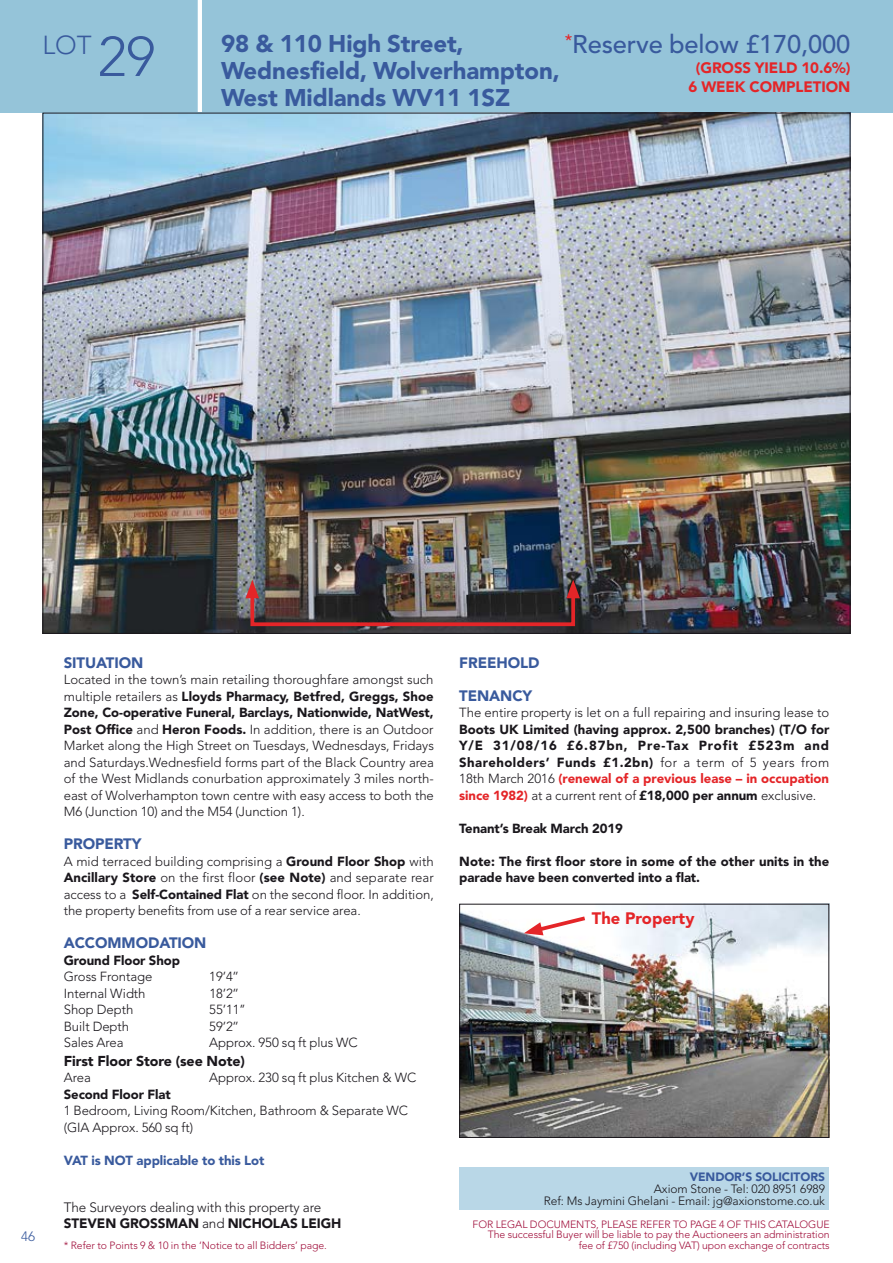
<style>
.page{position:relative;width:893px;height:1263px;background:#fff}
.page>*{position:absolute;margin:0;border:0;box-sizing:border-box;transform-origin:0 0}
.t1{font:300 25.8px "Avenir LT Std";color:#395a9d}
.t2{font:500 25.5px "Avenir LT Std";letter-spacing:-.005em;color:#395a9d}
.t3{font:900 24px/27px "Avenir LT Std";letter-spacing:-.005em;color:#395a9d}
.t4{font:900 16.5px "Avenir LT Std";color:#e42528}
.t5{font:900 15px "Avenir LT Std";letter-spacing:-.005em;color:#395a9d}
.t6{font:900 15px/19.5px "Avenir LT Std";letter-spacing:-.005em;color:#e42528;text-align:center}
.t7{font:900 14.25px "Avenir LT Std";letter-spacing:-.005em;color:#1a171c}
.t8{font:300 13.5px/16.5px "Avenir LT Std";letter-spacing:-.005em;color:#1a171c}
.t9{font:300 13.5px "Avenir LT Std";color:#395a9d}
.t10{font:300 13.2px/16.5px "Avenir LT Std";letter-spacing:-.005em;color:#1a171c;text-align:justify}
.t11{font:900 13.2px/16.5px "Avenir LT Std";color:#1a171c;text-align:justify}
.t12{font:900 13.2px "Avenir LT Std";letter-spacing:-.005em;color:#395a9d}
.t13{font:300 12px/12px "Avenir LT Std";letter-spacing:-.005em;color:#1a171c;text-align:right}
.t14{font:900 12px "Avenir LT Std";letter-spacing:-.005em;color:#395a9d}
.t15{font:300 10.5px/10.5px "Avenir LT Std";letter-spacing:-.005em;color:#a00f3b;text-align:right}
.s1{font-size:55.5px}
.s2{font-weight:900}
.s3{font-weight:300}
.s4{color:#e42528}
</style>
<div class="page">
<div style="left:0;top:0;width:893px;height:113px;background:#95c4d9"></div>
<hr style="left:198px;top:0;width:4px;height:113px;background:#fff">
<img style="left:45px;top:115px;width:803px;height:517px">
<div style="left:459px;top:1167px;width:370px;height:43px;background:#b9d7e7"></div>
<div style="left:250px;top:589px;width:325px;height:37px;border:4px solid #e42528"></div>
<svg style="left:246px;top:580px;width:13px;height:18px"></svg>
<svg style="left:566px;top:580px;width:14px;height:18px"></svg>
<img style="left:461px;top:906px;width:366px;height:230px">
<div style="left:459px;top:904px;width:370px;height:234px;border:1px solid #1a171c"></div>
<svg style="left:524px;top:914px;width:65px;height:21px"></svg>
<h1 class="t1" style="left:43px;top:30px;width:114px">LOT <span class="s1">29</span></h1>
<h3 class="t3" style="left:221px;top:30px;width:340px">98 &amp; 110 High Street,<br>Wednesfield, Wolverhampton,<br>West Midlands WV11 1SZ</h3>
<h2 class="t2" style="left:565px;top:30px;width:287px"><sup>*</sup>Reserve below £170,000</h2>
<p class="t6" style="left:689px;top:58px;width:163px">(GROSS YIELD 10.6%)<br>6 WEEK COMPLETION</p>
<p class="t9" style="left:21px;top:1229px;width:15px">46</p>
<p class="t5" style="left:64px;top:653px;width:81px">SITUATION</p>
<p class="t10" style="left:64px;top:671px;width:372px">Located in the town’s main retailing thoroughfare amongst such multiple retailers as <span class="s2">Lloyds Pharmacy, Betfred, Greggs, Shoe Zone, Co-operative Funeral, Barclays, Nationwide, NatWest, Post Office</span> and <span class="s2">Heron Foods.</span> In addition, there is an Outdoor Market along the High Street on Tuesdays, Wednesdays, Fridays and Saturdays.Wednesfield forms part of the Black Country area of the West Midlands conurbation approximately 3 miles north&shy;east of Wolverhampton town centre with easy access to both the M6 (Junction 10) and the M54 (Junction 1).</p>
<p class="t5" style="left:64px;top:835px;width:79px">PROPERTY</p>
<p class="t10" style="left:64px;top:853px;width:372px">A mid terraced building comprising a <span class="s2">Ground Floor Shop</span> with <span class="s2">Ancillary Store</span> on the first floor <span class="s2">(see Note)</span> and separate rear access to a <span class="s2">Self-Contained Flat</span> on the second floor. In addition, the property benefits from use of a rear service area.</p>
<p class="t5" style="left:64px;top:934px;width:144px">ACCOMMODATION</p>
<p class="t11" style="left:64px;top:952px;width:118px">Ground Floor Shop</p>
<p class="t10" style="left:64px;top:968px;width:90px">Gross Frontage</p>
<p class="t10" style="left:209px;top:968px;width:31px">19’4’’</p>
<p class="t10" style="left:64px;top:985px;width:83px">Internal Width</p>
<p class="t10" style="left:209px;top:985px;width:31px">18’2’’</p>
<p class="t10" style="left:64px;top:1001px;width:71px">Shop Depth</p>
<p class="t10" style="left:209px;top:1001px;width:37px">55’11’’</p>
<p class="t10" style="left:64px;top:1018px;width:67px">Built Depth</p>
<p class="t10" style="left:209px;top:1018px;width:31px">59’2’’</p>
<p class="t10" style="left:64px;top:1034px;width:61px">Sales Area</p>
<p class="t10" style="left:209px;top:1034px;width:150px">Approx. 950 sq ft plus WC</p>
<p class="t7" style="left:64px;top:1052px;width:183px">First Floor Store (see Note)</p>
<p class="t10" style="left:64px;top:1069px;width:29px">Area</p>
<p class="t10" style="left:209px;top:1069px;width:208px">Approx. 230 sq ft plus Kitchen &amp; WC</p>
<p class="t11" style="left:64px;top:1086px;width:109px">Second Floor Flat</p>
<p class="t10" style="left:64px;top:1102px;width:346px">1 Bedroom, Living Room/Kitchen, Bathroom &amp; Separate WC (GIA Approx. 560 sq ft)</p>
<p class="t12" style="left:64px;top:1152px;width:202px">VAT is NOT applicable to this Lot</p>
<p class="t8" style="left:64px;top:1199px;width:279px">The Surveyors dealing with this property are<br><span class="s2">STEVEN GROSSMAN</span> and <span class="s2">NICHOLAS LEIGH</span></p>
<p class="t15" style="left:64px;top:1240px;width:265px">* Refer to Points 9 &amp; 10 in the ‘Notice to all Bidders’ page.</p>
<p class="t5" style="left:459px;top:653px;width:82px">FREEHOLD</p>
<p class="t5" style="left:459px;top:686px;width:75px">TENANCY</p>
<p class="t10" style="left:459px;top:704px;width:371px">The entire property is let on a full repairing and insuring lease to</p>
<p class="t11" style="left:459px;top:721px;width:372px">Boots UK Limited (having approx. 2,500 branches) (T/O for Y/E 31/08/16 £6.87bn, Pre-Tax Profit £523m and Shareholders’ Funds £1.2bn) <span class="s3">for a term of 5 years from 18th March 2016</span> <span class="s4">(renewal of a previous lease – in occupation since 1982)</span> <span class="s3">at a current rent of</span> £18,000 per annum <span class="s3">exclusive.</span></p>
<p class="t11" style="left:459px;top:820px;width:165px">Tenant’s Break March 2019</p>
<p class="t11" style="left:459px;top:853px;width:371px">Note: The first floor store in some of the other units in the parade have been converted into a flat.</p>
<p class="t4" style="left:592px;top:908px;width:104px">The Property</p>
<p class="t14" style="left:690px;top:1169px;width:137px">VENDOR’S SOLICITORS</p>
<p class="t13" style="left:544px;top:1182px;width:283px">Axiom Stone - Tel: 020 8951 6989<br>Ref: Ms Jaymini Ghelani - Email: jg@axionstome.co.uk</p>
<p class="t15" style="left:473px;top:1219px;width:359px">FOR LEGAL DOCUMENTS, PLEASE REFER TO PAGE 4 OF THIS CATALOGUE<br>The successful Buyer will be liable to pay the Auctioneers an administration fee of £750 (including VAT) upon exchange of contracts</p>
</div>
